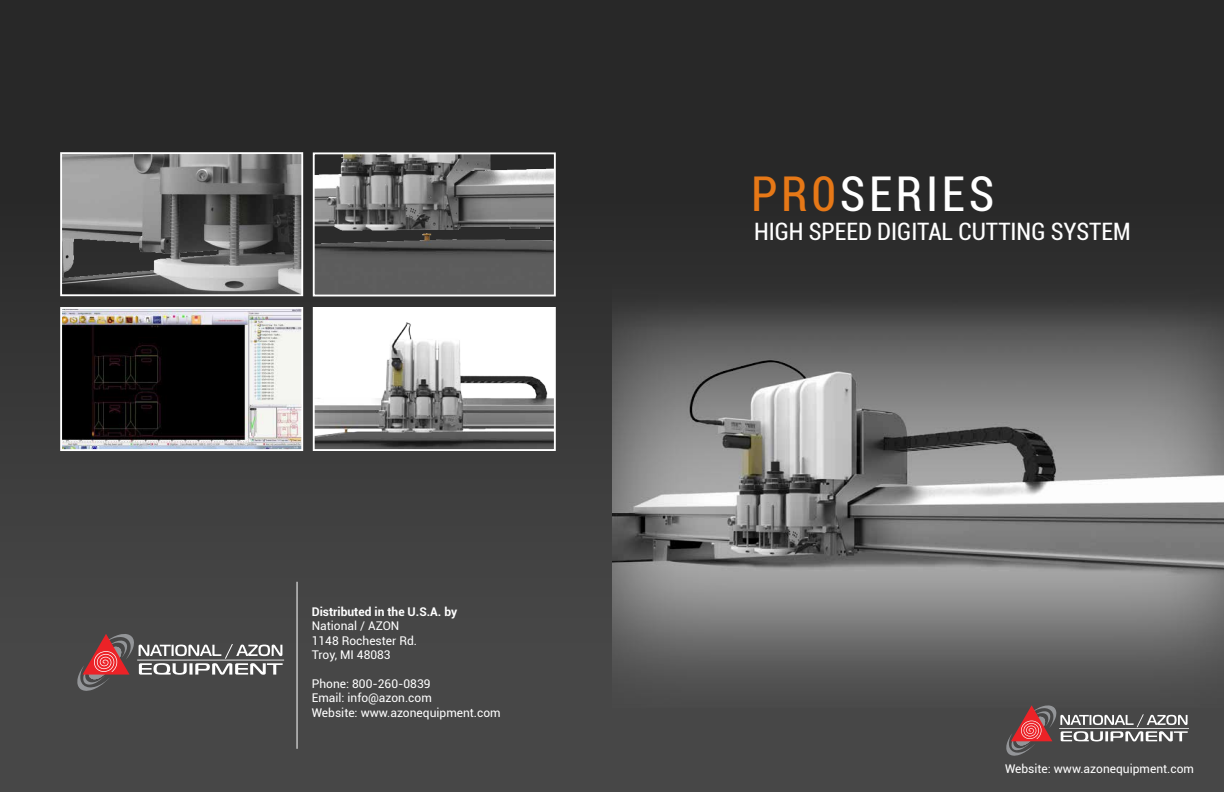
<style>
.page{position:relative;width:1224px;height:792px;background:#fff}
.page>*{position:absolute;margin:0;border:0;box-sizing:border-box;transform-origin:0 0}
.t1{font:condensed 48px "Roboto";letter-spacing:.075em;color:#fff}
.t2{font:condensed 24px "Roboto";color:#fff}
.t3{font:12px/14.4px "Roboto";color:#fff}
.t4{font:700 12px "Roboto";color:#fff}
.s1{color:#e67817}
</style>
<div class="page">
<img style="left:0;top:0;width:1224px;height:792px">
<hr style="left:1059px;top:728px;width:130px;height:1px;background:#fff">
<svg style="left:1006px;top:708px;width:182px;height:48px;background:#706162"></svg>
<hr style="left:137px;top:660px;width:147px;height:1px;background:#fff">
<svg style="left:77px;top:634px;width:206px;height:57px;background:#6f6061"></svg>
<hr style="left:297px;top:582px;width:1px;height:167px;background:#fff">
<img style="left:612px;top:260px;width:612px;height:448px">
<img style="left:63px;top:155px;width:237px;height:138px">
<div style="left:60px;top:152px;width:243px;height:144px;border:2px solid #fff"></div>
<img style="left:316px;top:155px;width:237px;height:138px">
<div style="left:313px;top:152px;width:243px;height:144px;border:2px solid #fff"></div>
<div style="left:314px;top:308px;width:241px;height:142px;background:#fff"></div>
<img style="left:316px;top:322px;width:237px;height:126px">
<div style="left:313px;top:307px;width:243px;height:144px;border:2px solid #fff"></div>
<img style="left:63px;top:310px;width:237px;height:138px">
<div style="left:60px;top:307px;width:243px;height:144px;border:2px solid #fff"></div>
<p class="t4" style="left:312px;top:603px;width:147px">Distributed in the U.S.A. by</p>
<p class="t3" style="left:312px;top:618px;width:107px">National / AZON<br>1148 Rochester Rd.<br>Troy, MI 48083</p>
<p class="t3" style="left:312px;top:676px;width:190px">Phone: 800-260-0839<br>Email: info@azon.com<br>Website: www.azonequipment.com</p>
<h1 class="t1" style="left:751px;top:161px;width:245px"><span class="s1">PR0</span>SERIES</h1>
<h2 class="t2" style="left:754px;top:215px;width:378px">HIGH SPEED DIGITAL CUTTING SYSTEM</h2>
<p class="t3" style="left:1005px;top:761px;width:190px">Website: www.azonequipment.com</p>
</div>
